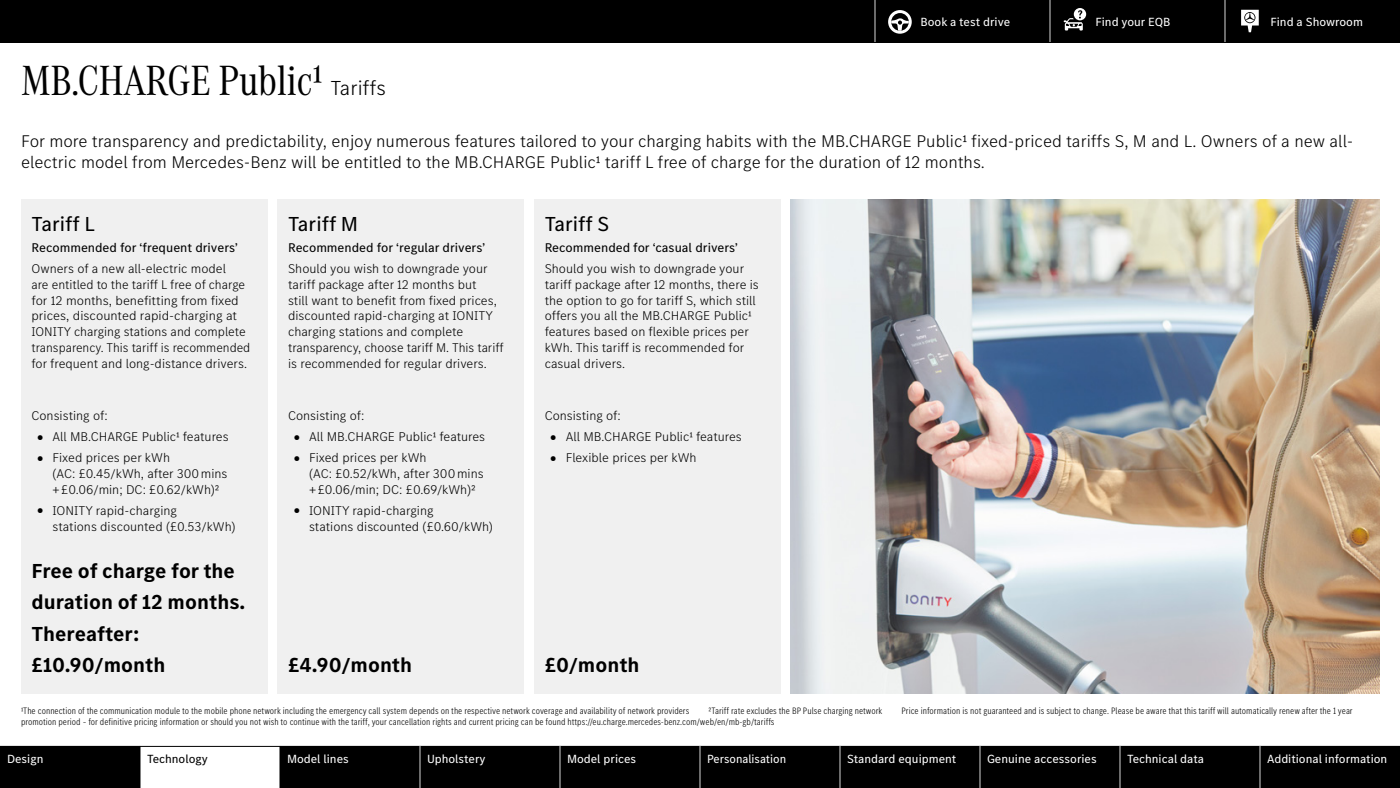
<style>
.page{position:relative;width:1400px;height:788px;background:#fff}
.page>*{position:absolute;margin:0;border:0;box-sizing:border-box;transform-origin:0 0}
.t1{font:43.75px "MB Corpo A Title Cond";color:#000}
.t2{font:700 21px/31.5px "MB Corpo S Text";color:#000}
.t3{font:21px "MB Corpo S Text";color:#000}
.t4{font:300 17.5px/21px "MB Corpo S Text";color:#000}
.t5{font:300 13.12px/15.8px "MB Corpo S Text";color:#000}
.t6{font:13.12px "MB Corpo S Text";color:#000}
.t7{font:12.25px "MB Corpo S Text";color:#fff}
.t8{font:12.25px "MB Corpo S Text";color:#fff;scale:.96 1}
.t9{font:12.25px "MB Corpo S Text";color:#000}
.t10{font:300 condensed 9.62px "MB Corpo S Text";color:#000}
.s1{font-family:"MB Corpo S Text";font-weight:300;font-size:21px}
.s2{font-weight:700;font-size:15.75px}
</style>
<div class="page">
<img style="left:791px;top:200px;width:588px;height:493px">
<div style="left:21px;top:536px;width:246px;height:157px;background:#f0f0f0"></div>
<div style="left:278px;top:546px;width:246px;height:147px;background:#f0f0f0"></div>
<div style="left:534px;top:200px;width:246px;height:346px;background:#f0f0f0"></div>
<div style="left:534px;top:546px;width:246px;height:147px;background:#f0f0f0"></div>
<div style="left:21px;top:200px;width:246px;height:346px;background:#f0f0f0"></div>
<div style="left:278px;top:200px;width:246px;height:346px;background:#f0f0f0"></div>
<div style="left:0;top:0;width:1400px;height:42px;background:#000"></div>
<svg style="left:875px;top:0;width:384px;height:42px"></svg>
<svg style="left:0;top:746px;width:1400px;height:42px;background:#191919"></svg>
<hr style="left:1260px;top:746px;width:1px;height:42px;background:#d8d8d8">
<hr style="left:560px;top:746px;width:1px;height:42px;background:#d8d8d8">
<hr style="left:700px;top:746px;width:1px;height:42px;background:#d8d8d8">
<hr style="left:840px;top:746px;width:1px;height:42px;background:#d8d8d8">
<hr style="left:980px;top:746px;width:1px;height:42px;background:#d8d8d8">
<hr style="left:1120px;top:746px;width:1px;height:42px;background:#d8d8d8">
<hr style="left:420px;top:746px;width:1px;height:42px;background:#d8d8d8">
<hr style="left:140px;top:746px;width:1px;height:42px;background:#000">
<hr style="left:280px;top:746px;width:1px;height:42px;background:#000">
<p class="t7" style="left:920px;top:14px;width:91px">Book a test drive</p>
<p class="t7" style="left:1096px;top:14px;width:76px">Find your EQB</p>
<p class="t7" style="left:1271px;top:14px;width:94px">Find a Showroom</p>
<h1 class="t1" style="left:21px;top:51px;width:366px">MB.CHARGE Public¹ <span class="s1">Tariffs</span></h1>
<p class="t4" style="left:21px;top:130px;width:1334px">For more transparency and predictability, enjoy numerous features tailored to your charging habits with the MB.CHARGE Public¹ fixed-priced tariffs S, M and L. Owners of a new all&shy;electric model from Mercedes-Benz will be entitled to the MB.CHARGE Public¹ tariff L free of charge for the duration of 12 months.</p>
<h2 class="t3" style="left:32px;top:210px;width:65px">Tariff L</h2>
<p class="t6" style="left:32px;top:239px;width:208px">Recommended for ‘frequent drivers’</p>
<p class="t5" style="left:32px;top:260px;width:220px">Owners of a new all-electric model<br>are entitled to the tariff L free of charge for 12 months, benefitting from fixed prices, discounted rapid-charging at IONITY charging stations and complete transparency. This tariff is recommended for frequent and long-distance drivers.</p>
<p class="t5" style="left:32px;top:407px;width:78px">Consisting of:</p>
<p class="t5" style="left:37px;top:428px;width:193px"><span class="s2">•</span> All MB.CHARGE Public¹ features</p>
<p class="t5" style="left:52px;top:449px;width:177px;text-indent:-16px"><span class="s2">•</span> Fixed prices per kWh<br>(AC: £0.45/kWh, after 300 mins + £0.06/min; DC: £0.62/kWh)²</p>
<p class="t5" style="left:52px;top:502px;width:185px;text-indent:-16px"><span class="s2">•</span> IONITY rapid-charging<br>stations discounted (£0.53/kWh)</p>
<h2 class="t3" style="left:288px;top:210px;width:72px">Tariff M</h2>
<p class="t6" style="left:288px;top:239px;width:199px">Recommended for ‘regular drivers’</p>
<p class="t5" style="left:288px;top:260px;width:217px">Should you wish to downgrade your tariff package after 12 months but<br>still want to benefit from fixed prices, discounted rapid-charging at IONITY charging stations and complete transparency, choose tariff M. This tariff is recommended for regular drivers.</p>
<p class="t5" style="left:288px;top:407px;width:78px">Consisting of:</p>
<p class="t5" style="left:293px;top:428px;width:193px"><span class="s2">•</span> All MB.CHARGE Public¹ features</p>
<p class="t5" style="left:309px;top:449px;width:176px;text-indent:-16px"><span class="s2">•</span> Fixed prices per kWh<br>(AC: £0.52/kWh, after 300 mins + £0.06/min; DC: £0.69/kWh)²</p>
<p class="t5" style="left:309px;top:502px;width:185px;text-indent:-16px"><span class="s2">•</span> IONITY rapid-charging<br>stations discounted (£0.60/kWh)</p>
<h2 class="t3" style="left:545px;top:210px;width:66px">Tariff S</h2>
<p class="t6" style="left:545px;top:239px;width:195px">Recommended for ‘casual drivers’</p>
<p class="t5" style="left:545px;top:260px;width:216px">Should you wish to downgrade your tariff package after 12 months, there is the option to go for tariff S, which still offers you all the MB.CHARGE Public¹ features based on flexible prices per kWh. This tariff is recommended for casual drivers.</p>
<p class="t5" style="left:545px;top:407px;width:78px">Consisting of:</p>
<p class="t5" style="left:550px;top:428px;width:193px"><span class="s2">•</span> All MB.CHARGE Public¹ features</p>
<p class="t5" style="left:550px;top:449px;width:148px"><span class="s2">•</span> Flexible prices per kWh</p>
<h2 class="t2" style="left:32px;top:554px;width:215px">Free of charge for the duration of 12 months.<br>Thereafter: £10.90/month</h2>
<h2 class="t2" style="left:545px;top:649px;width:96px">£0/month</h2>
<p class="t10" style="left:21px;top:704px;width:670px">¹The connection of the communication module to the mobile phone network including the emergency call system depends on the respective network coverage and availability of network providers</p>
<p class="t10" style="left:709px;top:704px;width:175px">²Tariff rate excludes the BP Pulse charging network</p>
<p class="t10" style="left:901px;top:704px;width:453px">Price information is not guaranteed and is subject to change. Please be aware that this tariff will automatically renew after the 1 year</p>
<p class="t10" style="left:21px;top:715px;width:755px">promotion period – for definitive pricing information or should you not wish to continue with the tariff, your cancellation rights and current pricing can be found https://eu.charge.mercedes-benz.com/web/en/mb-gb/tariffs</p>
<h2 class="t2" style="left:288px;top:649px;width:126px">£4.90/month</h2>
<p class="t7" style="left:7px;top:750px;width:38px">Design</p>
<p class="t9" style="left:147px;top:750px;width:62px">Technology</p>
<p class="t7" style="left:287px;top:750px;width:63px">Model lines</p>
<p class="t7" style="left:427px;top:750px;width:60px">Upholstery</p>
<p class="t7" style="left:567px;top:750px;width:71px">Model prices</p>
<p class="t8" style="left:707px;top:750px;width:84px">Personalisation</p>
<p class="t7" style="left:847px;top:750px;width:111px">Standard equipment</p>
<p class="t7" style="left:987px;top:750px;width:111px">Genuine accessories</p>
<p class="t7" style="left:1127px;top:750px;width:79px">Technical data</p>
<p class="t7" style="left:1267px;top:750px;width:122px">Additional information</p>
</div>
